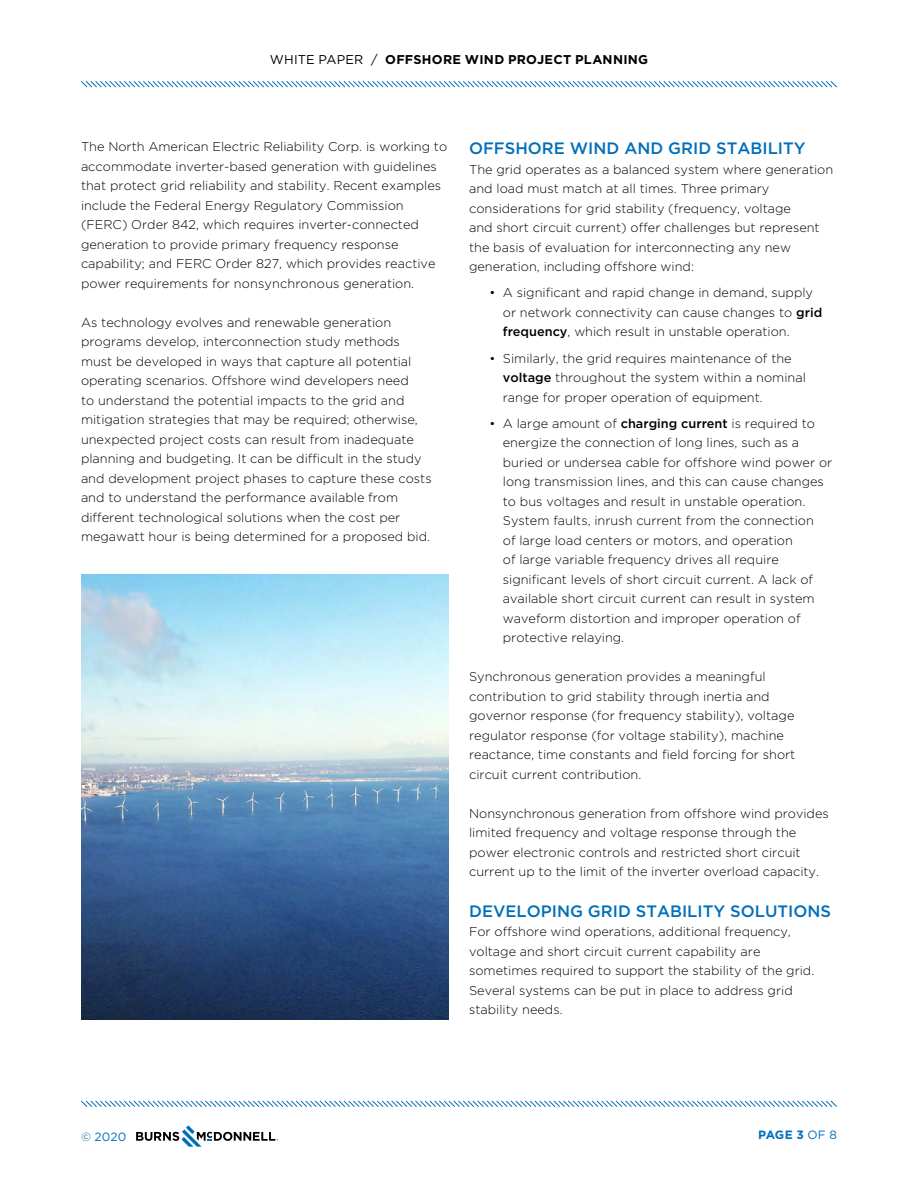
<style>
.page{position:relative;width:918px;height:1188px;background:#fff}
.page>*{position:absolute;margin:0;border:0;box-sizing:border-box;transform-origin:0 0}
.t1{font:500 16.5px "Gotham";color:#006fba}
.t2{font:300 12.75px/19.5px "Gotham";color:#000}
.t3{font:700 12.75px "Gotham";letter-spacing:.02em;color:#000}
.t4{font:700 12px "Gotham";color:#006fba}
.t5{font:12px "Gotham";color:#006fba}
.s1{font-weight:400}
.s2{font-weight:500}
</style>
<div class="page">
<svg style="left:81px;top:81px;width:756px;height:7px"></svg>
<svg style="left:81px;top:1100px;width:756px;height:7px"></svg>
<svg style="left:136px;top:1125px;width:142px;height:22px"></svg>
<img style="left:81px;top:575px;width:368px;height:445px">
<p class="t3" style="left:270px;top:51px;width:380px"><span class="s1">WHITE PAPER /</span> OFFSHORE WIND PROJECT PLANNING</p>
<p class="t2" style="left:81px;top:137px;width:368px">The North American Electric Reliability Corp. is working to accommodate inverter-based generation with guidelines that protect grid reliability and stability. Recent examples include the Federal Energy Regulatory Commission (FERC) Order 842, which requires inverter-connected generation to provide primary frequency response capability; and FERC Order 827, which provides reactive power requirements for nonsynchronous generation.</p>
<p class="t2" style="left:81px;top:312px;width:352px">As technology evolves and renewable generation programs develop, interconnection study methods must be developed in ways that capture all potential operating scenarios. Offshore wind developers need<br>to understand the potential impacts to the grid and mitigation strategies that may be required; otherwise, unexpected project costs can result from inadequate planning and budgeting. It can be difficult in the study and development project phases to capture these costs and to understand the performance available from different technological solutions when the cost per megawatt hour is being determined for a proposed bid.</p>
<p class="t1" style="left:469px;top:138px;width:338px">OFFSHORE WIND AND GRID STABILITY</p>
<p class="t2" style="left:469px;top:159px;width:366px">The grid operates as a balanced system where generation and load must match at all times. Three primary considerations for grid stability (frequency, voltage<br>and short circuit current) offer challenges but represent the basis of evaluation for interconnecting any new generation, including offshore wind:</p>
<p class="t2" style="left:503px;top:283px;width:321px;text-indent:-14px">• A significant and rapid change in demand, supply or network connectivity can cause changes to <span class="s2">grid frequency</span>, which result in unstable operation.</p>
<p class="t2" style="left:503px;top:348px;width:305px;text-indent:-14px">• Similarly, the grid requires maintenance of the <span class="s2">voltage</span> throughout the system within a nominal range for proper operation of equipment.</p>
<p class="t2" style="left:503px;top:413px;width:331px;text-indent:-14px">• A large amount of <span class="s2">charging current</span> is required to energize the connection of long lines, such as a buried or undersea cable for offshore wind power or long transmission lines, and this can cause changes to bus voltages and result in unstable operation.<br>System faults, inrush current from the connection<br>of large load centers or motors, and operation<br>of large variable frequency drives all require significant levels of short circuit current. A lack of available short circuit current can result in system waveform distortion and improper operation of protective relaying.</p>
<p class="t2" style="left:469px;top:667px;width:328px">Synchronous generation provides a meaningful contribution to grid stability through inertia and governor response (for frequency stability), voltage regulator response (for voltage stability), machine reactance, time constants and field forcing for short circuit current contribution.</p>
<p class="t2" style="left:469px;top:803px;width:361px">Nonsynchronous generation from offshore wind provides limited frequency and voltage response through the power electronic controls and restricted short circuit current up to the limit of the inverter overload capacity.</p>
<p class="t1" style="left:469px;top:900px;width:363px">DEVELOPING GRID STABILITY SOLUTIONS</p>
<p class="t2" style="left:469px;top:922px;width:347px">For offshore wind operations, additional frequency, voltage and short circuit current capability are sometimes required to support the stability of the grid.<br>Several systems can be put in place to address grid stability needs.</p>
<p class="t5" style="left:81px;top:1129px;width:47px">© 2020</p>
<p class="t4" style="left:758px;top:1127px;width:80px">PAGE 3 <span class="s1">OF 8</span></p>
</div>
